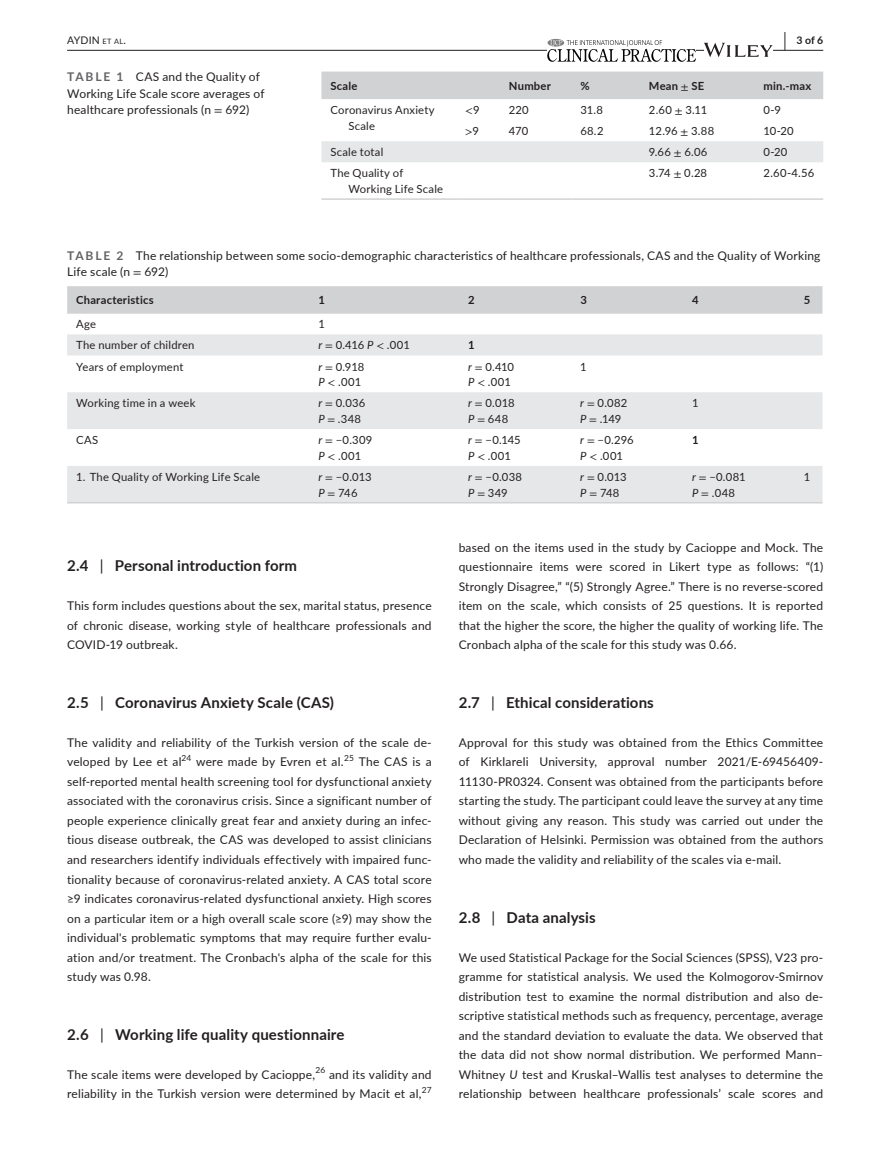
<style>
.page{position:relative;width:893px;height:1174px;background:#fff}
.page>*{position:absolute;margin:0;border:0;box-sizing:border-box;transform-origin:0 0}
.t1{font:700 19.5px "Lato";color:#231f20;scale:.48 1}
.t2{font:700 15px "Lato";letter-spacing:.01em;color:#231f20}
.t3{font:12px/19.5px "Lato";letter-spacing:.015em;color:#231f20;text-align:justify}
.t4{font:11.25px/15.8px "Lato";letter-spacing:.015em;color:#231f20}
.t5{font:700 11.25px "Lato";letter-spacing:.02em;color:#231f20}
.t6{font:11.25px "STIX";color:#231f20}
.t7{font:10.5px "Lato";letter-spacing:.015em;color:#231f20}
.t8{font:700 10.5px "Lato";color:#231f20}
.t9{font:8.4px "Lato";color:#231f20}
.s1{font-size:7.35px}
.s2{font-weight:700;color:#636366}
.s3{font-family:"STIX"}
.s4{font-family:"STIX";font-weight:400}
.s5{font-family:"Lato"}
.s6{font-style:italic}
.s7{font-weight:400}
</style>
<div class="page">
<hr style="left:67px;top:50px;width:756px;height:1px;background:#231f20">
<svg style="left:547px;top:40px;width:149px;height:22px"></svg>
<svg style="left:704px;top:43px;width:69px;height:14px"></svg>
<div style="left:321px;top:72px;width:502px;height:27px;background:#d1d2d4"></div>
<div style="left:321px;top:141px;width:502px;height:21px;background:#e6e7e9"></div>
<hr style="left:321px;top:198px;width:135px;height:2px;background:#d1d2d4">
<hr style="left:456px;top:198px;width:44px;height:2px;background:#d1d2d4">
<hr style="left:500px;top:198px;width:71px;height:2px;background:#d1d2d4">
<hr style="left:571px;top:198px;width:69px;height:2px;background:#d1d2d4">
<hr style="left:640px;top:198px;width:115px;height:2px;background:#d1d2d4">
<hr style="left:755px;top:198px;width:68px;height:2px;background:#d1d2d4">
<div style="left:67px;top:286px;width:755px;height:28px;background:#d1d2d4"></div>
<svg style="left:67px;top:334px;width:755px;height:168px;fill:#e6e7e9"></svg>
<hr style="left:67px;top:502px;width:242px;height:1px;background:#d1d2d4">
<hr style="left:309px;top:502px;width:150px;height:1px;background:#d1d2d4">
<hr style="left:459px;top:502px;width:112px;height:1px;background:#d1d2d4">
<hr style="left:571px;top:502px;width:112px;height:1px;background:#d1d2d4">
<hr style="left:683px;top:502px;width:112px;height:1px;background:#d1d2d4">
<svg style="left:795px;top:502px;width:27px;height:1px"></svg>
<h1 class="t1" style="left:784px;top:25px;width:7px">|</h1>
<p class="t7" style="left:67px;top:33px;width:60px">AYDIN <span class="s1">et al</span>.</p>
<p class="t8" style="left:796px;top:33px;width:28px">3 of 6</p>
<p class="t3" style="left:67px;top:68px;width:199px;line-height:16.5px;text-align:left"><span class="s2">TABLE 1</span> CAS and the Quality of<br>Working Life Scale score averages of healthcare professionals (n <span class="s3">=</span> 692)</p>
<p class="t5" style="left:330px;top:77px;width:29px">Scale</p>
<p class="t5" style="left:509px;top:77px;width:44px">Number</p>
<p class="t5" style="left:580px;top:77px;width:11px">%</p>
<p class="t5" style="left:649px;top:77px;width:57px">Mean <span class="s4">±</span> SE</p>
<p class="t5" style="left:764px;top:77px;width:49px">min.-max</p>
<p class="t4" style="left:348px;top:102px;width:88px;text-indent:-18px">Coronavirus Anxiety<br>Scale</p>
<p class="t6" style="left:465px;top:103px;width:16px">&lt;<span class="s5">9</span></p>
<p class="t4" style="left:509px;top:102px;width:21px">220</p>
<p class="t4" style="left:580px;top:102px;width:24px">31.8</p>
<p class="t4" style="left:649px;top:102px;width:60px">2.60 <span class="s3">±</span> 3.11</p>
<p class="t4" style="left:764px;top:102px;width:19px">0-9</p>
<p class="t6" style="left:465px;top:124px;width:15px">&gt;<span class="s5">9</span></p>
<p class="t4" style="left:509px;top:123px;width:21px">470</p>
<p class="t4" style="left:580px;top:123px;width:25px">68.2</p>
<p class="t4" style="left:649px;top:123px;width:67px">12.96 <span class="s3">±</span> 3.88</p>
<p class="t4" style="left:764px;top:123px;width:32px">10-20</p>
<p class="t4" style="left:330px;top:144px;width:54px">Scale total</p>
<p class="t4" style="left:649px;top:144px;width:60px">9.66 <span class="s3">±</span> 6.06</p>
<p class="t4" style="left:764px;top:144px;width:25px">0-20</p>
<p class="t4" style="left:348px;top:165px;width:96px;text-indent:-18px">The Quality of<br>Working Life Scale</p>
<p class="t4" style="left:649px;top:165px;width:60px">3.74 <span class="s3">±</span> 0.28</p>
<p class="t4" style="left:764px;top:165px;width:52px">2.60-4.56</p>
<p class="t3" style="left:67px;top:247px;width:755px;line-height:16.5px"><span class="s2">TABLE 2</span> The relationship between some socio-demographic characteristics of healthcare professionals, CAS and the Quality of Working<br>Life scale (n <span class="s3">=</span> 692)</p>
<p class="t5" style="left:76px;top:292px;width:79px">Characteristics</p>
<p class="t5" style="left:318px;top:292px;width:8px">1</p>
<p class="t5" style="left:468px;top:292px;width:8px">2</p>
<p class="t5" style="left:580px;top:292px;width:8px">3</p>
<p class="t5" style="left:692px;top:292px;width:8px">4</p>
<p class="t5" style="left:804px;top:292px;width:8px">5</p>
<p class="t4" style="left:76px;top:316px;width:21px">Age</p>
<p class="t4" style="left:318px;top:316px;width:8px">1</p>
<p class="t4" style="left:76px;top:337px;width:120px">The number of children</p>
<p class="t4" style="left:318px;top:337px;width:93px"><span class="s6">r</span> <span class="s3">=</span> 0.416 <span class="s6">P</span> <span class="s3">&lt;</span> .001</p>
<p class="t5" style="left:468px;top:337px;width:8px">1</p>
<p class="t4" style="left:76px;top:358px;width:109px">Years of employment</p>
<p class="t4" style="left:318px;top:358px;width:47px"><span class="s6">r</span> <span class="s3">=</span> 0.918<br><span class="s6">P</span> <span class="s3">&lt;</span> .001</p>
<p class="t4" style="left:468px;top:358px;width:47px"><span class="s6">r</span> <span class="s3">=</span> 0.410<br><span class="s6">P</span> <span class="s3">&lt;</span> .001</p>
<p class="t4" style="left:580px;top:358px;width:8px">1</p>
<p class="t4" style="left:76px;top:395px;width:121px">Working time in a week</p>
<p class="t4" style="left:318px;top:395px;width:48px"><span class="s6">r</span> <span class="s3">=</span> 0.036<br><span class="s6">P</span> <span class="s3">=</span> .348</p>
<p class="t4" style="left:468px;top:395px;width:48px"><span class="s6">r</span> <span class="s3">=</span> 0.018<br><span class="s6">P</span><span class="s3">=</span>648</p>
<p class="t4" style="left:580px;top:395px;width:48px"><span class="s6">r</span> <span class="s3">=</span> 0.082<br><span class="s6">P</span> <span class="s3">=</span> .149</p>
<p class="t4" style="left:692px;top:395px;width:8px">1</p>
<p class="t4" style="left:76px;top:432px;width:24px">CAS</p>
<p class="t4" style="left:318px;top:432px;width:56px"><span class="s6">r</span> <span class="s3">=</span> −0.309<br><span class="s6">P</span> <span class="s3">&lt;</span> .001</p>
<p class="t4" style="left:468px;top:432px;width:54px"><span class="s6">r</span> <span class="s3">=</span> −0.145<br><span class="s6">P</span> <span class="s3">&lt;</span> .001</p>
<p class="t4" style="left:580px;top:432px;width:55px"><span class="s6">r</span> <span class="s3">=</span> −0.296<br><span class="s6">P</span> <span class="s3">&lt;</span> .001</p>
<p class="t5" style="left:692px;top:432px;width:8px">1</p>
<p class="t4" style="left:76px;top:468px;width:186px">1. The Quality of Working Life Scale</p>
<p class="t4" style="left:318px;top:468px;width:55px"><span class="s6">r</span> <span class="s3">=</span> −0.013<br><span class="s6">P</span> <span class="s3">=</span> 746</p>
<p class="t4" style="left:468px;top:468px;width:55px"><span class="s6">r</span> <span class="s3">=</span> −0.038<br><span class="s6">P</span> <span class="s3">=</span> 349</p>
<p class="t4" style="left:580px;top:468px;width:48px"><span class="s6">r</span> <span class="s3">=</span> 0.013<br><span class="s6">P</span> <span class="s3">=</span> 748</p>
<p class="t4" style="left:692px;top:468px;width:55px"><span class="s6">r</span> <span class="s3">=</span> −0.081<br><span class="s6">P</span> <span class="s3">=</span> .048</p>
<p class="t4" style="left:804px;top:468px;width:8px">1</p>
<p class="t2" style="left:67px;top:555px;width:232px">2.4 <span class="s7">|</span> Personal introduction form</p>
<p class="t3" style="left:67px;top:596px;width:366px">This form includes questions about the sex, marital status, presence of chronic disease, working style of healthcare professionals and COVID-19 outbreak.</p>
<p class="t2" style="left:67px;top:691px;width:268px">2.5 <span class="s7">|</span> Coronavirus Anxiety Scale (CAS)</p>
<p class="t3" style="left:67px;top:732px;width:366px">The validity and reliability of the Turkish version of the scale de&shy;veloped by Lee et al</p>
<p class="t9" style="left:182px;top:752px;width:11px">24</p>
<p class="t3" style="left:196px;top:752px;width:149px">were made by Evren et al.</p>
<p class="t9" style="left:344px;top:752px;width:11px">25</p>
<p class="t3" style="left:67px;top:752px;width:366px;text-indent:292px">The CAS is a self-reported mental health screening tool for dysfunctional anxiety associated with the coronavirus crisis. Since a significant number of people experience clinically great fear and anxiety during an infec&shy;tious disease outbreak, the CAS was developed to assist clinicians and researchers identify individuals effectively with impaired func&shy;tionality because of coronavirus-related anxiety. A CAS total score ≥9 indicates coronavirus-related dysfunctional anxiety. High scores on a particular item or a high overall scale score (≥9) may show the individual's problematic symptoms that may require further evalu&shy;ation and/or treatment. The Cronbach's alpha of the scale for this study was 0.98.</p>
<p class="t2" style="left:67px;top:1023px;width:279px">2.6 <span class="s7">|</span> Working life quality questionnaire</p>
<p class="t3" style="left:67px;top:1064px;width:366px">The scale items were developed by Cacioppe,<sup>26</sup> and its validity and reliability in the Turkish version were determined by Macit et al,<sup>27</sup></p>
<p class="t3" style="left:459px;top:537px;width:366px">based on the items used in the study by Cacioppe and Mock. The questionnaire items were scored in Likert type as follows: “(1)<br>Strongly Disagree,” “(5) Strongly Agree.” There is no reverse-scored item on the scale, which consists of 25 questions. It is reported that the higher the score, the higher the quality of working life. The Cronbach alpha of the scale for this study was 0.66.</p>
<p class="t2" style="left:459px;top:691px;width:197px">2.7 <span class="s7">|</span> Ethical considerations</p>
<p class="t3" style="left:459px;top:732px;width:366px">Approval for this study was obtained from the Ethics Committee of Kirklareli University, approval number 2021/E-69456409- 11130-PR0324. Consent was obtained from the participants before starting the study. The participant could leave the survey at any time without giving any reason. This study was carried out under the Declaration of Helsinki. Permission was obtained from the authors who made the validity and reliability of the scales via e-mail.</p>
<p class="t2" style="left:459px;top:906px;width:139px">2.8 <span class="s7">|</span> Data analysis</p>
<p class="t3" style="left:459px;top:947px;width:366px">We used Statistical Package for the Social Sciences (SPSS), V23 pro&shy;gramme for statistical analysis. We used the Kolmogorov-Smirnov distribution test to examine the normal distribution and also de&shy;scriptive statistical methods such as frequency, percentage, average and the standard deviation to evaluate the data. We observed that the data did not show normal distribution. We performed Mann– Whitney <span class="s6">U</span> test and Kruskal–Wallis test analyses to determine the relationship between healthcare professionals’ scale scores and</p>
</div>
